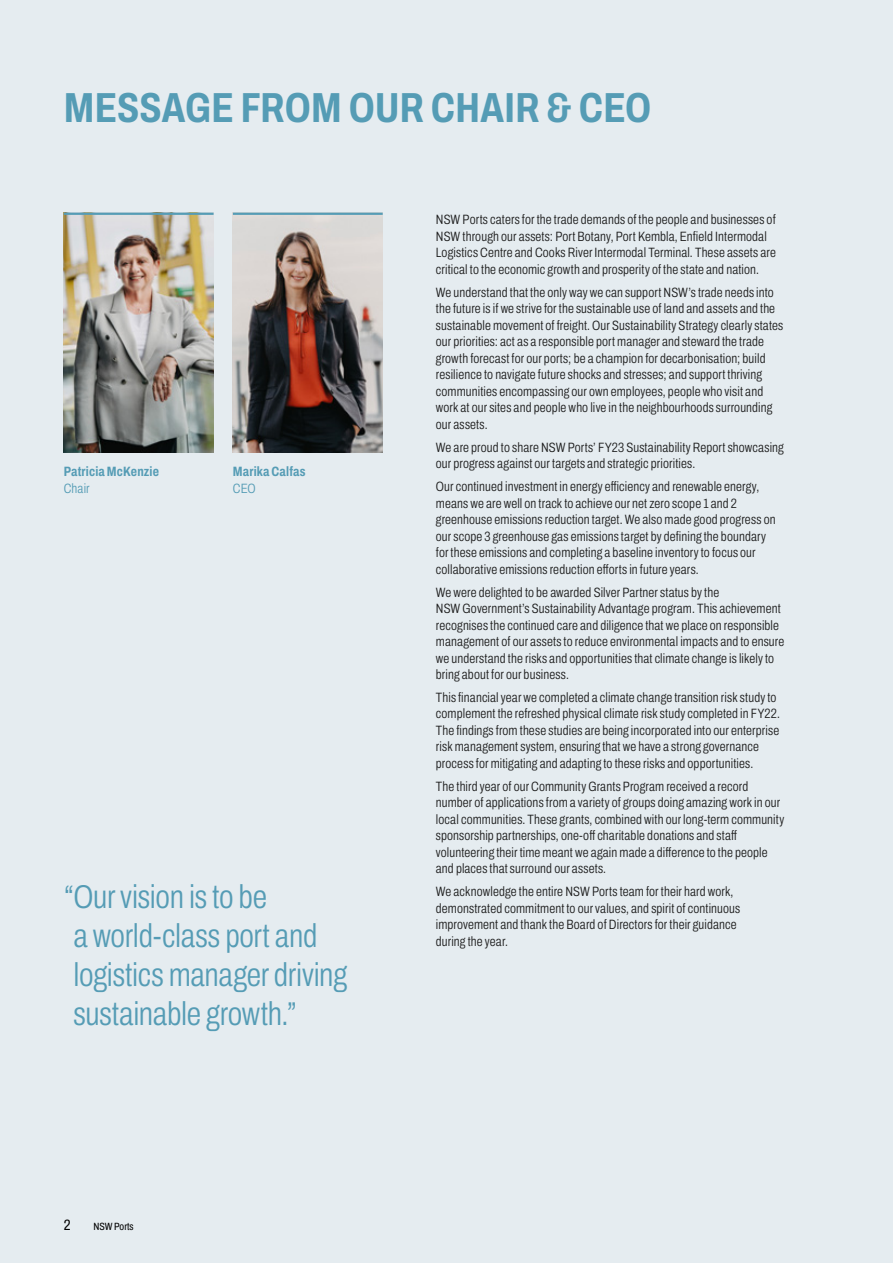
<style>
.page{position:relative;width:893px;height:1263px;background:#e5ecf0}
.page>*{position:absolute;margin:0;border:0;box-sizing:border-box;transform-origin:0 0}
.t1{font:700 42px "Archivo Condensed";letter-spacing:.005em;color:#559cb5}
.t2{font:300 33px/39px "Archivo Condensed";letter-spacing:-.01em;color:#559cb5}
.t3{font:15px "Archivo Condensed";color:#000}
.t4{font:300 13.5px/16.5px "Archivo Condensed";letter-spacing:.01em;color:#1d1d1d}
.t5{font:700 13.5px "Archivo Condensed";letter-spacing:.015em;color:#559cb5}
.t6{font:300 13.5px "Archivo Condensed";letter-spacing:.01em;color:#559cb5}
.t7{font:10.5px "Archivo Condensed";color:#000}
</style>
<div class="page">
<img style="left:64px;top:215px;width:150px;height:237px">
<img style="left:233px;top:215px;width:150px;height:237px">
<hr style="left:64px;top:213px;width:150px;height:2px;background:#559cb5">
<hr style="left:233px;top:213px;width:150px;height:2px;background:#559cb5">
<h1 class="t1" style="left:64px;top:76px;width:589px">MESSAGE FROM OUR CHAIR &amp; CEO</h1>
<p class="t5" style="left:64px;top:462px;width:97px">Patricia McKenzie</p>
<p class="t6" style="left:64px;top:478px;width:27px">Chair</p>
<p class="t5" style="left:233px;top:462px;width:74px">Marika Calfas</p>
<p class="t6" style="left:233px;top:478px;width:24px">CEO</p>
<h2 class="t2" style="left:64px;top:877px;width:285px">“Our vision is to be<br>a world-class port and logistics manager driving sustainable growth.”</h2>
<p class="t3" style="left:64px;top:1213px;width:8px">2</p>
<p class="t7" style="left:94px;top:1218px;width:42px">NSW Ports</p>
<p class="t4" style="left:436px;top:212px;width:342px">NSW Ports caters for the trade demands of the people and businesses of NSW through our assets: Port Botany, Port Kembla, Enfield Intermodal Logistics Centre and Cooks River Intermodal Terminal. These assets are critical to the economic growth and prosperity of the state and nation.</p>
<p class="t4" style="left:436px;top:284px;width:349px">We understand that the only way we can support NSW’s trade needs into the future is if we strive for the sustainable use of land and assets and the sustainable movement of freight. Our Sustainability Strategy clearly states our priorities: act as a responsible port manager and steward the trade growth forecast for our ports; be a champion for decarbonisation; build resilience to navigate future shocks and stresses; and support thriving communities encompassing our own employees, people who visit and work at our sites and people who live in the neighbourhoods surrounding our assets.</p>
<p class="t4" style="left:436px;top:439px;width:350px">We are proud to share NSW Ports’ FY23 Sustainability Report showcasing our progress against our targets and strategic priorities.</p>
<p class="t4" style="left:436px;top:478px;width:341px">Our continued investment in energy efficiency and renewable energy, means we are well on track to achieve our net zero scope 1 and 2 greenhouse emissions reduction target. We also made good progress on our scope 3 greenhouse gas emissions target by defining the boundary for these emissions and completing a baseline inventory to focus our collaborative emissions reduction efforts in future years.</p>
<p class="t4" style="left:436px;top:584px;width:350px">We were delighted to be awarded Silver Partner status by the<br>NSW Government’s Sustainability Advantage program. This achievement recognises the continued care and diligence that we place on responsible management of our assets to reduce environmental impacts and to ensure we understand the risks and opportunities that climate change is likely to bring about for our business.</p>
<p class="t4" style="left:436px;top:689px;width:346px">This financial year we completed a climate change transition risk study to complement the refreshed physical climate risk study completed in FY22.<br>The findings from these studies are being incorporated into our enterprise risk management system, ensuring that we have a strong governance process for mitigating and adapting to these risks and opportunities.</p>
<p class="t4" style="left:436px;top:778px;width:350px">The third year of our Community Grants Program received a record number of applications from a variety of groups doing amazing work in our local communities. These grants, combined with our long-term community sponsorship partnerships, one-off charitable donations and staff volunteering their time meant we again made a difference to the people and places that surround our assets.</p>
<p class="t4" style="left:436px;top:883px;width:306px">We acknowledge the entire NSW Ports team for their hard work, demonstrated commitment to our values, and spirit of continuous improvement and thank the Board of Directors for their guidance during the year.</p>
</div>
